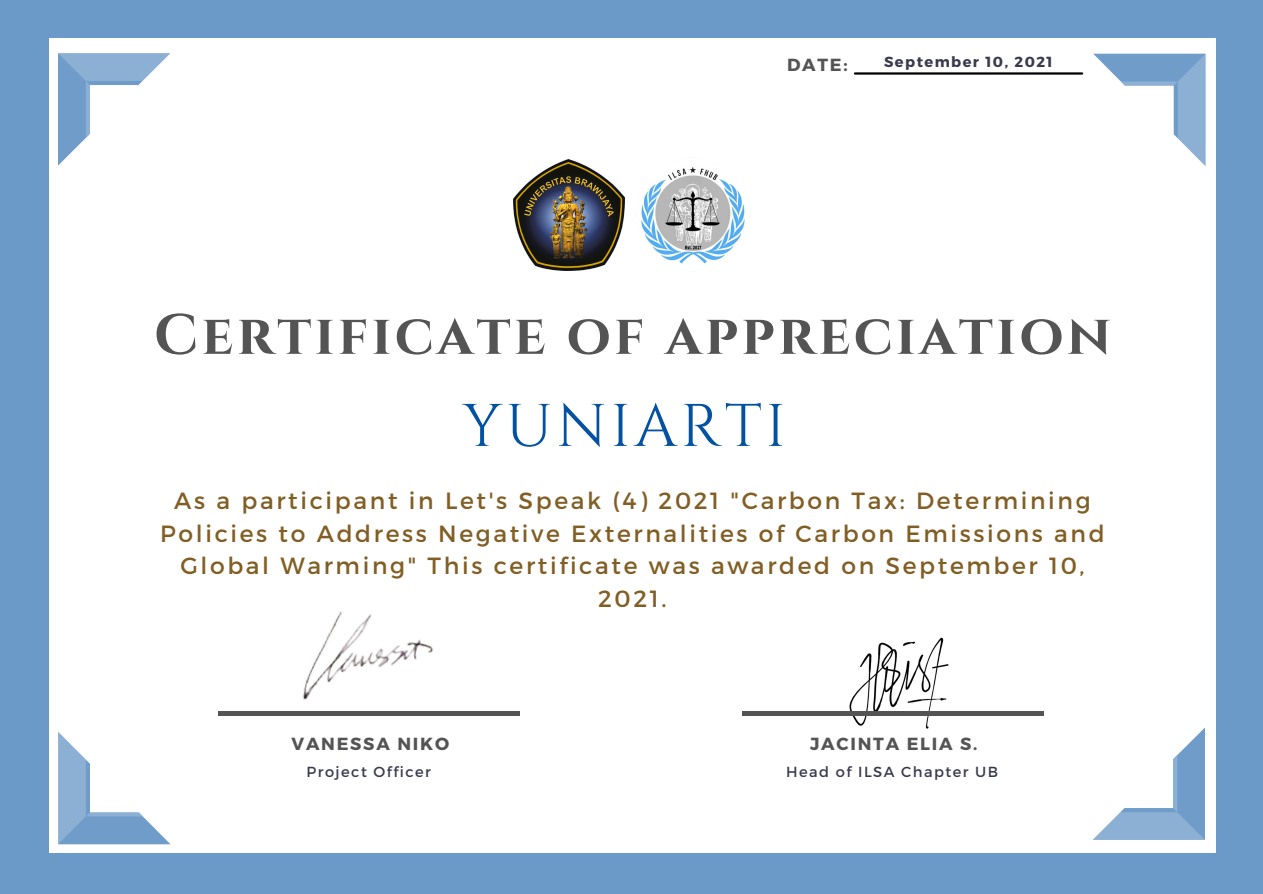
<style>
.page{position:relative;width:1263px;height:894px;background:#fff}
.page>*{position:absolute;margin:0;border:0;box-sizing:border-box;transform-origin:0 0}
.t1{font:60px "Cinzel";letter-spacing:.06em;color:#0251a2}
.t2{font:700 56.55px "Cinzel";letter-spacing:.06em;color:#545454}
.t3{font:23.4px/32.5px "Montserrat";letter-spacing:.115em;color:#815e24;text-align:center}
.t4{font:700 17.55px "Montserrat";letter-spacing:.1em;color:#545454}
.t5{font:14.55px "Montserrat";letter-spacing:.1em;color:#393a4e}
.t6{font:700 14.55px "Montserrat";letter-spacing:.1em;color:#393a4e}
</style>
<div class="page">
<div style="left:0;top:0;width:1263px;height:893px;background:#6b99c8"></div>
<div style="left:49px;top:38px;width:1167px;height:814px;background:#fff"></div>
<svg style="left:58px;top:53px;width:111px;height:113px"></svg>
<svg style="left:58px;top:732px;width:111px;height:111px"></svg>
<svg style="left:1093px;top:54px;width:112px;height:111px"></svg>
<svg style="left:1093px;top:727px;width:112px;height:112px"></svg>
<img style="left:846px;top:637px;width:122px;height:92px">
<hr style="left:742px;top:711px;width:301px;height:3px;background:#545454">
<img style="left:514px;top:159px;width:110px;height:111px">
<img style="left:624px;top:157px;width:126px;height:115px">
<hr style="left:855px;top:72px;width:227px;height:3px;background:#000">
<img style="left:172px;top:611px;width:395px;height:242px">
<p class="t4" style="left:787px;top:53px;width:62px">DATE:</p>
<p class="t6" style="left:884px;top:52px;width:170px">September 10, 2021</p>
<p class="t2" style="left:154px;top:299px;width:958px">CERTIFICATE OF APPRECIATION</p>
<p class="t1" style="left:462px;top:387px;width:325px">YUNIARTI</p>
<p class="t3" style="left:160px;top:483px;width:946px">As a participant in Let's Speak (4) 2021 "Carbon Tax: Determining Policies to Address Negative Externalities of Carbon Emissions and Global Warming" This certificate was awarded on September 10, 2021.</p>
<p class="t4" style="left:291px;top:732px;width:159px">VANESSA NIKO</p>
<p class="t5" style="left:307px;top:762px;width:126px">Project Officer</p>
<p class="t4" style="left:810px;top:732px;width:169px">JACINTA ELIA S.</p>
<p class="t5" style="left:786px;top:762px;width:213px">Head of ILSA Chapter UB</p>
</div>
